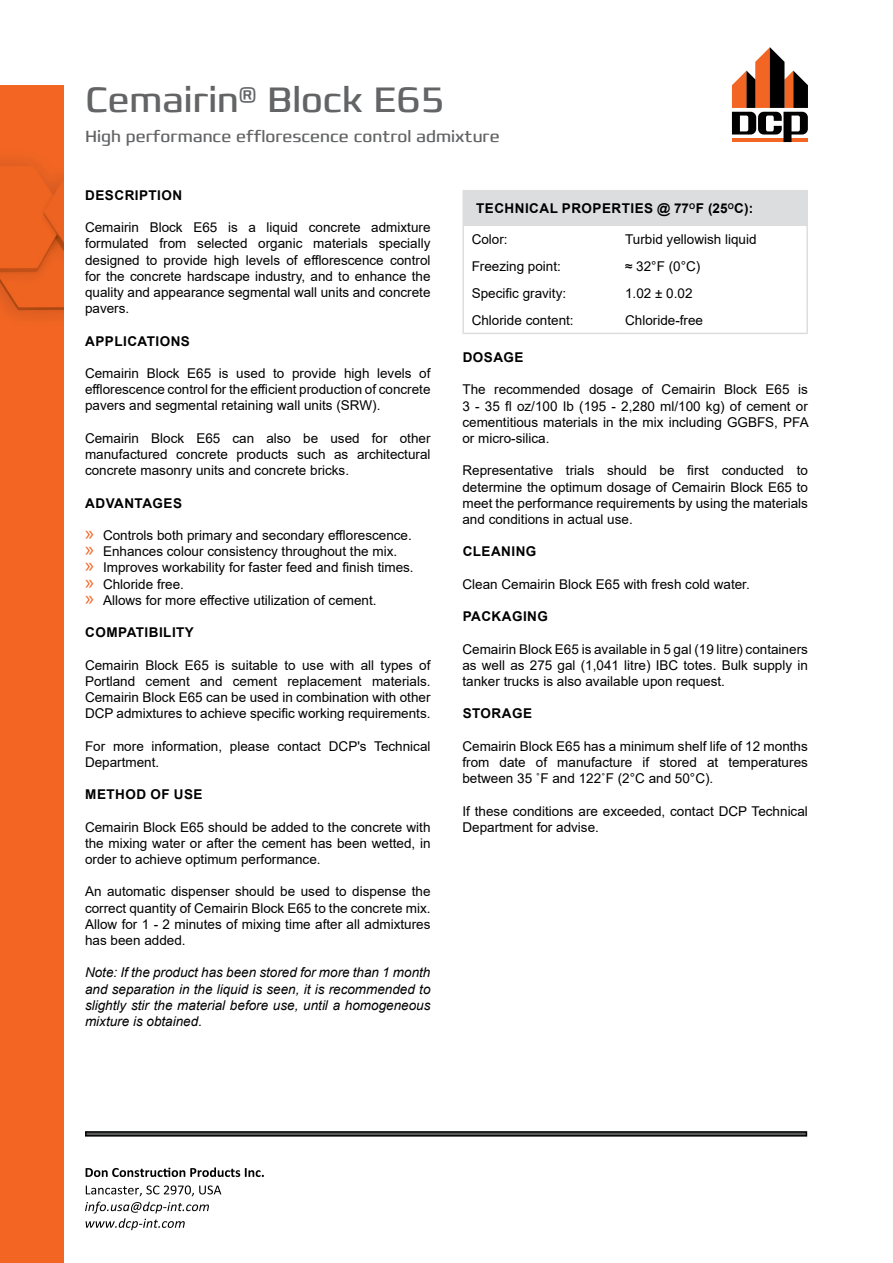
<style>
.page{position:relative;width:893px;height:1263px;background:#fff}
.page>*{position:absolute;margin:0;border:0;box-sizing:border-box;transform-origin:0 0}
.t1{font:36px "Francker CYR";color:#636466}
.t2{font:16.5px "Francker CYR";color:#636466}
.t3{font:13.5px/16.2px "Arial";color:#000;text-align:justify}
.t4{font:italic 13.5px/16.2px "Arial";color:#000;text-align:justify}
.t5{font:700 13.5px "Arial";letter-spacing:.035em;color:#000}
.s1{font-family:"Myriad Pro";font-size:21px;color:#f26522}
</style>
<div class="page">
<svg style="left:86px;top:1167px;width:178px;height:10px"></svg>
<svg style="left:85px;top:1185px;width:136px;height:45px"></svg>
<div style="left:85px;top:1131px;width:722px;height:5px;border:2px solid #000"></div>
<div style="left:463px;top:191px;width:344px;height:35px;background:#dcddde"></div>
<hr style="left:462px;top:190px;width:155px;height:1px;background:#dcddde">
<hr style="left:462px;top:191px;width:2px;height:35px;background:#dcddde">
<hr style="left:617px;top:190px;width:191px;height:1px;background:#dcddde">
<hr style="left:806px;top:191px;width:2px;height:35px;background:#dcddde">
<hr style="left:462px;top:226px;width:2px;height:27px;background:#dcddde">
<hr style="left:806px;top:226px;width:2px;height:27px;background:#dcddde">
<hr style="left:462px;top:253px;width:2px;height:27px;background:#dcddde">
<hr style="left:806px;top:253px;width:2px;height:27px;background:#dcddde">
<hr style="left:462px;top:280px;width:2px;height:27px;background:#dcddde">
<hr style="left:806px;top:280px;width:2px;height:27px;background:#dcddde">
<hr style="left:462px;top:307px;width:2px;height:26px;background:#dcddde">
<hr style="left:806px;top:307px;width:2px;height:26px;background:#dcddde">
<hr style="left:462px;top:333px;width:155px;height:1px;background:#dcddde">
<hr style="left:617px;top:333px;width:191px;height:1px;background:#dcddde">
<svg style="left:732px;top:47px;width:76px;height:95px"></svg>
<div style="left:0;top:85px;width:64px;height:1178px;background:#f26522"></div>
<img style="left:0;top:160px;width:64px;height:158px">
<h1 class="t1" style="left:85px;top:77px;width:362px">Cemairin® Block E65</h1>
<p class="t2" style="left:85px;top:126px;width:416px">High performance efflorescence control admixture</p>
<p class="t5" style="left:85px;top:185px;width:98px">DESCRIPTION</p>
<p class="t3" style="left:85px;top:219px;width:347px">Cemairin Block E65 is a liquid concrete admixture formulated from selected organic materials specially designed to provide high levels of efflorescence control for the concrete hardscape industry, and to enhance the quality and appearance segmental wall units and concrete pavers.</p>
<p class="t5" style="left:85px;top:331px;width:106px">APPLICATIONS</p>
<p class="t3" style="left:85px;top:365px;width:347px">Cemairin Block E65 is used to provide high levels of efflorescence control for the efficient production of concrete pavers and segmental retaining wall units (SRW).</p>
<p class="t3" style="left:85px;top:430px;width:347px">Cemairin Block E65 can also be used for other manufactured concrete products such as architectural concrete masonry units and concrete bricks.</p>
<p class="t5" style="left:85px;top:493px;width:98px">ADVANTAGES</p>
<p class="t3" style="left:85px;top:527px;width:330px;text-align:left"><span class="s1">»</span> Controls both primary and secondary efflorescence. <span class="s1">»</span> Enhances colour consistency throughout the mix.<br><span class="s1">»</span> Improves workability for faster feed and finish times. <span class="s1">»</span> Chloride free.<br><span class="s1">»</span> Allows for more effective utilization of cement.</p>
<p class="t5" style="left:85px;top:623px;width:110px">COMPATIBILITY</p>
<p class="t3" style="left:85px;top:657px;width:347px">Cemairin Block E65 is suitable to use with all types of Portland cement and cement replacement materials.<br>Cemairin Block E65 can be used in combination with other DCP admixtures to achieve specific working requirements.</p>
<p class="t3" style="left:85px;top:738px;width:347px">For more information, please contact DCP's Technical<br>Department.</p>
<p class="t5" style="left:85px;top:785px;width:119px">METHOD OF USE</p>
<p class="t3" style="left:85px;top:819px;width:347px">Cemairin Block E65 should be added to the concrete with the mixing water or after the cement has been wetted, in order to achieve optimum performance.</p>
<p class="t3" style="left:85px;top:883px;width:347px">An automatic dispenser should be used to dispense the correct quantity of Cemairin Block E65 to the concrete mix.<br>Allow for 1 - 2 minutes of mixing time after all admixtures has been added.</p>
<p class="t4" style="left:85px;top:965px;width:347px">Note: If the product has been stored for more than 1 month and separation in the liquid is seen, it is recommended to slightly stir the material before use, until a homogeneous mixture is obtained.</p>
<p class="t5" style="left:476px;top:199px;width:278px">TECHNICAL PROPERTIES @ 77<sup>O</sup>F (25<sup>O</sup>C):</p>
<p class="t3" style="left:472px;top:231px;width:38px">Color:</p>
<p class="t3" style="left:625px;top:231px;width:133px">Turbid yellowish liquid</p>
<p class="t3" style="left:472px;top:258px;width:91px">Freezing point:</p>
<p class="t3" style="left:625px;top:258px;width:77px">≈ 32°F (0°C)</p>
<p class="t3" style="left:472px;top:285px;width:96px">Specific gravity:</p>
<p class="t3" style="left:625px;top:285px;width:69px">1.02 ± 0.02</p>
<p class="t3" style="left:472px;top:312px;width:104px">Chloride content:</p>
<p class="t3" style="left:625px;top:312px;width:80px">Chloride-free</p>
<p class="t5" style="left:463px;top:348px;width:62px">DOSAGE</p>
<p class="t3" style="left:462px;top:381px;width:348px">The recommended dosage of Cemairin Block E65 is 3 - 35 fl oz/100 Ib (195 - 2,280 ml/100 kg) of cement or cementitious materials in the mix including GGBFS, PFA or micro-silica.</p>
<p class="t3" style="left:462px;top:462px;width:347px">Representative trials should be first conducted to determine the optimum dosage of Cemairin Block E65 to meet the performance requirements by using the materials and conditions in actual use.</p>
<p class="t5" style="left:463px;top:542px;width:75px">CLEANING</p>
<p class="t3" style="left:462px;top:576px;width:289px">Clean Cemairin Block E65 with fresh cold water.</p>
<p class="t5" style="left:463px;top:607px;width:87px">PACKAGING</p>
<p class="t3" style="left:462px;top:641px;width:347px">Cemairin Block E65 is available in 5 gal (19 litre) containers as well as 275 gal (1,041 litre) IBC totes. Bulk supply in tanker trucks is also available upon request.</p>
<p class="t5" style="left:463px;top:704px;width:71px">STORAGE</p>
<p class="t3" style="left:462px;top:738px;width:347px">Cemairin Block E65 has a minimum shelf life of 12 months from date of manufacture if stored at temperatures between 35 ˚F and 122˚F (2°C and 50°C).</p>
<p class="t3" style="left:462px;top:803px;width:347px">If these conditions are exceeded, contact DCP Technical<br>Department for advise.</p>
</div>
